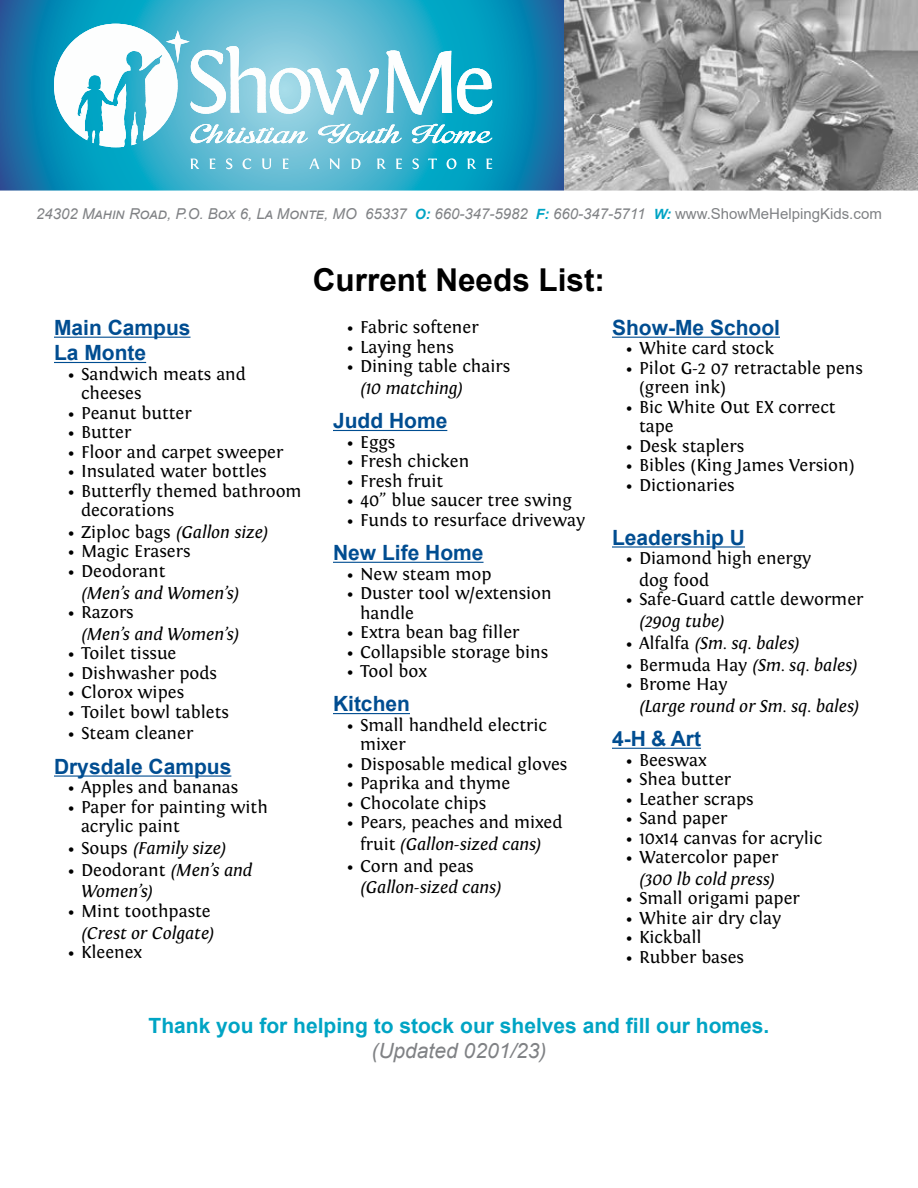
<style>
.page{position:relative;width:918px;height:1188px;background:#fff}
.page>*{position:absolute;margin:0;border:0;box-sizing:border-box;transform-origin:0 0}
.t1{font:700 31.5px "Arial";color:#000}
.t2{font:700 21px/25.3px "Arial";color:#004d91}
.t3{font:700 21px "Arial";color:#00a4c4}
.t4{font:italic 21px "Arial";color:#808285}
.t5{font:18px/19.5px "Fontin";color:#000}
.t6{font:italic 18px/21.8px "Fontin";color:#000}
.t7{font:italic 15px "Arial";color:#808285}
.s1{font-weight:700;font-size:14.1px;color:#00a4c4}
.s2{font-style:normal}
.s3{font-style:italic}
</style>
<div class="page">
<svg style="left:0;top:0;width:565px;height:191px"></svg>
<svg style="left:191px;top:158px;width:301px;height:11px"></svg>
<svg style="left:54px;top:24px;width:438px;height:123px"></svg>
<hr style="left:54px;top:337px;width:137px;height:1px;background:#004d91">
<hr style="left:54px;top:362px;width:92px;height:1px;background:#004d91">
<hr style="left:54px;top:775px;width:177px;height:2px;background:#004d91">
<hr style="left:333px;top:430px;width:114px;height:1px;background:#004d91">
<hr style="left:333px;top:562px;width:151px;height:1px;background:#004d91">
<hr style="left:333px;top:713px;width:77px;height:1px;background:#004d91">
<hr style="left:612px;top:337px;width:168px;height:1px;background:#004d91">
<hr style="left:612px;top:546px;width:133px;height:2px;background:#004d91">
<hr style="left:612px;top:748px;width:89px;height:1px;background:#004d91">
<img style="left:565px;top:0;width:353px;height:191px">
<p class="t7" style="left:36px;top:204px;width:847px">24302 Mahin Road, P.O. Box 6, La Monte, MO 65337 <span class="s1">O:</span> 660-347-5982 <span class="s1">F:</span> 660-347-5711 <span class="s1">W:</span> <span class="s2">www.ShowMeHelpingKids.com</span></p>
<p class="t2" style="left:54px;top:315px;width:138px">Main Campus<br>La Monte</p>
<p class="t5" style="left:81px;top:364px;width:166px;text-indent:-14px">• Sandwich meats and cheeses</p>
<p class="t5" style="left:68px;top:403px;width:126px">• Peanut butter</p>
<p class="t5" style="left:68px;top:422px;width:65px">• Butter</p>
<p class="t5" style="left:68px;top:442px;width:217px">• Floor and carpet sweeper</p>
<p class="t5" style="left:68px;top:461px;width:201px">• Insulated water bottles</p>
<p class="t5" style="left:81px;top:481px;width:222px;text-indent:-14px">• Butterfly themed bathroom decorations</p>
<p class="t6" style="left:68px;top:521px;width:203px"><span class="s2">• Ziploc bags</span> (Gallon size)</p>
<p class="t5" style="left:68px;top:542px;width:125px">• Magic Erasers</p>
<p class="t5" style="left:68px;top:561px;width:100px">• Deodorant</p>
<p class="t6" style="left:81px;top:582px;width:160px">(Men’s and Women’s)</p>
<p class="t5" style="left:68px;top:602px;width:68px">• Razors</p>
<p class="t6" style="left:81px;top:623px;width:160px">(Men’s and Women’s)</p>
<p class="t5" style="left:68px;top:643px;width:110px">• Toilet tissue</p>
<p class="t5" style="left:68px;top:663px;width:151px">• Dishwasher pods</p>
<p class="t5" style="left:68px;top:682px;width:118px">• Clorox wipes</p>
<p class="t5" style="left:68px;top:702px;width:163px">• Toilet bowl tablets</p>
<p class="t5" style="left:68px;top:724px;width:127px">• Steam cleaner</p>
<p class="t2" style="left:54px;top:754px;width:179px">Drysdale Campus</p>
<p class="t5" style="left:68px;top:777px;width:172px">• Apples and bananas</p>
<p class="t5" style="left:81px;top:797px;width:188px;text-indent:-14px">• Paper for painting with acrylic paint</p>
<p class="t6" style="left:68px;top:837px;width:161px"><span class="s2">• Soups</span> (Family size)</p>
<p class="t6" style="left:81px;top:859px;width:173px;text-indent:-14px"><span class="s2">• Deodorant</span> (Men’s and<br>Women’s)</p>
<p class="t5" style="left:68px;top:901px;width:145px">• Mint toothpaste</p>
<p class="t6" style="left:81px;top:922px;width:136px">(Crest or Colgate)</p>
<p class="t5" style="left:68px;top:942px;width:76px">• Kleenex</p>
<h1 class="t1" style="left:313px;top:257px;width:294px">Current Needs List:</h1>
<p class="t5" style="left:346px;top:317px;width:134px">• Fabric softener</p>
<p class="t5" style="left:346px;top:337px;width:109px">• Laying hens</p>
<p class="t5" style="left:346px;top:356px;width:165px">• Dining table chairs</p>
<p class="t6" style="left:360px;top:377px;width:105px">(10 matching)</p>
<p class="t2" style="left:333px;top:408px;width:116px">Judd Home</p>
<p class="t5" style="left:346px;top:432px;width:50px">• Eggs</p>
<p class="t5" style="left:346px;top:451px;width:124px">• Fresh chicken</p>
<p class="t5" style="left:346px;top:471px;width:98px">• Fresh fruit</p>
<p class="t5" style="left:346px;top:490px;width:227px">• 40” blue saucer tree swing</p>
<p class="t5" style="left:346px;top:510px;width:240px">• Funds to resurface driveway</p>
<p class="t2" style="left:333px;top:540px;width:152px">New Life Home</p>
<p class="t5" style="left:347px;top:564px;width:147px">• New steam mop</p>
<p class="t5" style="left:360px;top:583px;width:193px;text-indent:-14px">• Duster tool w/extension handle</p>
<p class="t5" style="left:347px;top:622px;width:174px">• Extra bean bag filler</p>
<p class="t5" style="left:347px;top:642px;width:203px">• Collapsible storage bins</p>
<p class="t5" style="left:347px;top:661px;width:82px">• Tool box</p>
<p class="t2" style="left:333px;top:692px;width:79px">Kitchen</p>
<p class="t5" style="left:360px;top:715px;width:189px;text-indent:-14px">• Small handheld electric mixer</p>
<p class="t5" style="left:347px;top:754px;width:222px">• Disposable medical gloves</p>
<p class="t5" style="left:347px;top:773px;width:165px">• Paprika and thyme</p>
<p class="t5" style="left:347px;top:793px;width:141px">• Chocolate chips</p>
<p class="t5" style="left:347px;top:811px;width:217px;line-height:21.8px;text-align:center">• Pears, peaches and mixed fruit <span class="s3">(Gallon-sized cans)</span></p>
<p class="t5" style="left:347px;top:856px;width:129px">• Corn and peas</p>
<p class="t6" style="left:360px;top:876px;width:144px">(Gallon-sized cans)</p>
<p class="t2" style="left:612px;top:315px;width:170px">Show-Me School</p>
<p class="t5" style="left:626px;top:339px;width:150px">• White card stock</p>
<p class="t5" style="left:639px;top:358px;width:225px;text-indent:-14px">• Pilot G-2 07 retractable pens (green ink)</p>
<p class="t5" style="left:639px;top:397px;width:198px;text-indent:-14px">• Bic White Out EX correct tape</p>
<p class="t5" style="left:626px;top:436px;width:120px">• Desk staplers</p>
<p class="t5" style="left:626px;top:456px;width:231px">• Bibles (King James Version)</p>
<p class="t5" style="left:626px;top:475px;width:111px">• Dictionaries</p>
<p class="t2" style="left:612px;top:525px;width:135px">Leadership U</p>
<p class="t5" style="left:639px;top:547px;width:174px;line-height:21.8px;text-indent:-14px">• Diamond high energy dog food</p>
<p class="t5" style="left:626px;top:590px;width:239px">• Safe-Guard cattle dewormer</p>
<p class="t6" style="left:639px;top:610px;width:88px">(290g tube)</p>
<p class="t6" style="left:626px;top:632px;width:176px"><span class="s2">• Alfalfa</span> (Sm. sq. bales)</p>
<p class="t6" style="left:626px;top:654px;width:234px"><span class="s2">• Bermuda Hay</span> (Sm. sq. bales)</p>
<p class="t5" style="left:626px;top:674px;width:104px">• Brome Hay</p>
<p class="t6" style="left:639px;top:695px;width:222px">(Large round or Sm. sq. bales)</p>
<p class="t2" style="left:612px;top:726px;width:91px">4-H &amp; Art</p>
<p class="t5" style="left:626px;top:750px;width:83px">• Beeswax</p>
<p class="t5" style="left:626px;top:769px;width:107px">• Shea butter</p>
<p class="t5" style="left:626px;top:789px;width:130px">• Leather scraps</p>
<p class="t5" style="left:626px;top:808px;width:104px">• Sand paper</p>
<p class="t5" style="left:626px;top:828px;width:198px">• 10x14 canvas for acrylic</p>
<p class="t5" style="left:626px;top:847px;width:154px">• Watercolor paper</p>
<p class="t6" style="left:639px;top:868px;width:138px">(300 lb cold press)</p>
<p class="t5" style="left:626px;top:888px;width:176px">• Small origami paper</p>
<p class="t5" style="left:626px;top:908px;width:157px">• White air dry clay</p>
<p class="t5" style="left:626px;top:927px;width:78px">• Kickball</p>
<p class="t5" style="left:626px;top:947px;width:120px">• Rubber bases</p>
<p class="t3" style="left:149px;top:1010px;width:622px">Thank you for helping to stock our shelves and fill our homes.</p>
<p class="t4" style="left:371px;top:1037px;width:177px">(Updated 0201/23)</p>
</div>
